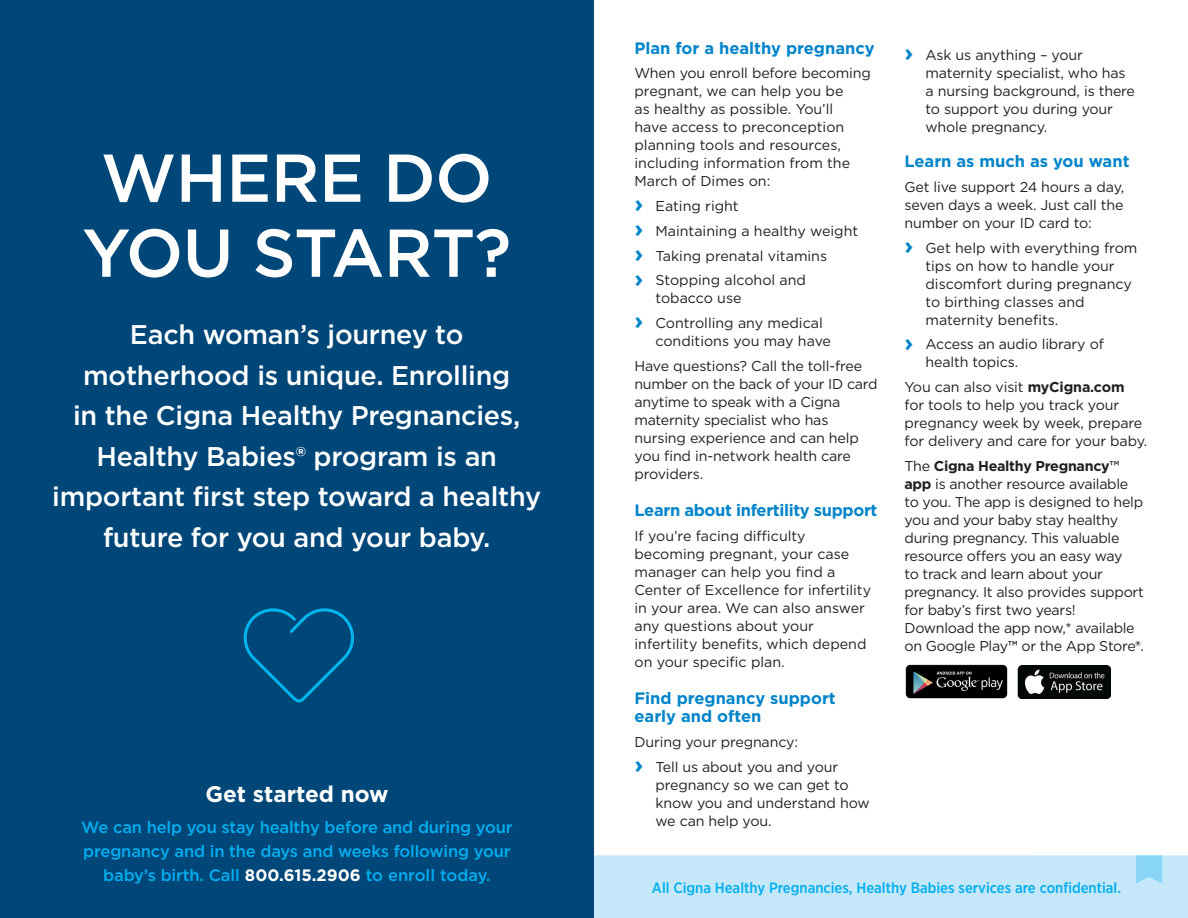
<style>
.page{position:relative;width:1188px;height:918px;background:#fff}
.page>*{position:absolute;margin:0;border:0;box-sizing:border-box;transform-origin:0 0}
.t1{font:500 67.5px/75px "Gotham";letter-spacing:-.01em;color:#fff}
.t2{font:500 27px/40.5px "Gotham";letter-spacing:-.01em;color:#fff;text-align:center}
.t3{font:700 22.5px "Gotham";color:#fff}
.t4{font:500 16.5px/24px "Gotham";letter-spacing:-.01em;color:#00aeef;text-align:center}
.t5{font:700 16.5px/18px "Gotham";color:#0084ca}
.t6{font:700 16.5px "Gotham";letter-spacing:-.02em;color:#0084ca}
.t7{font:500 15px "Gotham Narrow";color:#00aeef}
.t8{font:14.25px/18px "Gotham";letter-spacing:-.01em;color:#231f20}
.s1{font-weight:700;color:#fff}
.s2{font-weight:700;font-size:24px;color:#0084ca}
.s3{font-weight:700}
.s4{font-weight:500}
</style>
<div class="page">
<img style="left:1017px;top:666px;width:93px;height:32px">
<img style="left:905px;top:664px;width:103px;height:35px">
<div style="left:0;top:0;width:594px;height:918px;background:#004779"></div>
<svg style="left:243px;top:608px;width:111px;height:95px"></svg>
<div style="left:594px;top:855px;width:594px;height:63px;background:#c4e8fa"></div>
<h1 class="t1" style="left:82px;top:140px;width:430px">WHERE DO<br>YOU START?</h1>
<h2 class="t2" style="left:52px;top:314px;width:490px">Each woman’s journey to motherhood is unique. Enrolling<br>in the Cigna Healthy Pregnancies,<br>Healthy Babies® program is an important first step toward a healthy future for you and your baby.</h2>
<h3 class="t3" style="left:205px;top:779px;width:185px">Get started now</h3>
<p class="t4" style="left:81px;top:815px;width:433px">We can help you stay healthy before and during your pregnancy and in the days and weeks following your baby’s birth. Call <span class="s1">800.615.2906</span> to enroll today.</p>
<p class="t5" style="left:634px;top:39px;width:242px">Plan for a healthy pregnancy</p>
<p class="t8" style="left:634px;top:64px;width:238px">When you enroll before becoming pregnant, we can help you be<br>as healthy as possible. You’ll<br>have access to preconception planning tools and resources, including information from the<br>March of Dimes on:</p>
<p class="t8" style="left:634px;top:193px;width:225px;line-height:24.8px"><span class="s2">›</span> Eating right<br><span class="s2">›</span> Maintaining a healthy weight <span class="s2">›</span> Taking prenatal vitamins<br><span class="s2">›</span> Stopping alcohol and</p>
<p class="t8" style="left:634px;top:286px;width:190px;line-height:24.8px;text-indent:21px">tobacco use<br><span class="s2">›</span> Controlling any medical</p>
<p class="t8" style="left:634px;top:328px;width:229px;line-height:24.8px;text-indent:21px">conditions you may have<br>Have questions? Call the toll-free</p>
<p class="t8" style="left:634px;top:375px;width:245px">number on the back of your ID card anytime to speak with a Cigna maternity specialist who has nursing experience and can help you find in-network health care providers.</p>
<p class="t6" style="left:634px;top:499px;width:244px">Learn about infertility support</p>
<p class="t8" style="left:634px;top:527px;width:238px">If you’re facing difficulty becoming pregnant, your case manager can help you find a<br>Center of Excellence for infertility in your area. We can also answer any questions about your infertility benefits, which depend on your specific plan.</p>
<p class="t5" style="left:634px;top:689px;width:203px">Find pregnancy support early and often</p>
<p class="t8" style="left:634px;top:729px;width:205px;line-height:24.8px">During your pregnancy:<br><span class="s2">›</span> Tell us about you and your</p>
<p class="t8" style="left:655px;top:775px;width:216px">pregnancy so we can get to know you and understand how we can help you.</p>
<p class="t8" style="left:925px;top:45px;width:211px;text-indent:-21px"><span class="s2">›</span> Ask us anything – your maternity specialist, who has a nursing background, is there to support you during your whole pregnancy.</p>
<p class="t5" style="left:904px;top:152px;width:227px">Learn as much as you want</p>
<p class="t8" style="left:904px;top:178px;width:221px;text-align:justify">Get live support 24 hours a day, seven days a week. Just call the number on your ID card to:</p>
<p class="t8" style="left:925px;top:238px;width:214px;text-indent:-21px"><span class="s2">›</span> Get help with everything from tips on how to handle your discomfort during pregnancy to birthing classes and maternity benefits.</p>
<p class="t8" style="left:925px;top:335px;width:180px;text-indent:-21px"><span class="s2">›</span> Access an audio library of health topics.</p>
<p class="t8" style="left:904px;top:378px;width:244px">You can also visit <span class="s3">myCigna.com </span>for tools to help you track your pregnancy week by week, prepare for delivery and care for your baby.</p>
<p class="t8" style="left:904px;top:457px;width:241px">The <span class="s3">Cigna Healthy Pregnancy</span><span class="s4">™ </span><span class="s3">app</span> is another resource available to you. The app is designed to help you and your baby stay healthy during pregnancy. This valuable resource offers you an easy way<br>to track and learn about your pregnancy. It also provides support for baby’s first two years!<br>Download the app now,* available on Google Play<span class="s4">™</span> or the App Store<span class="s3">®</span>.</p>
<p class="t7" style="left:652px;top:878px;width:471px">All Cigna Healthy Pregnancies, Healthy Babies services are confidential.</p>
</div>
